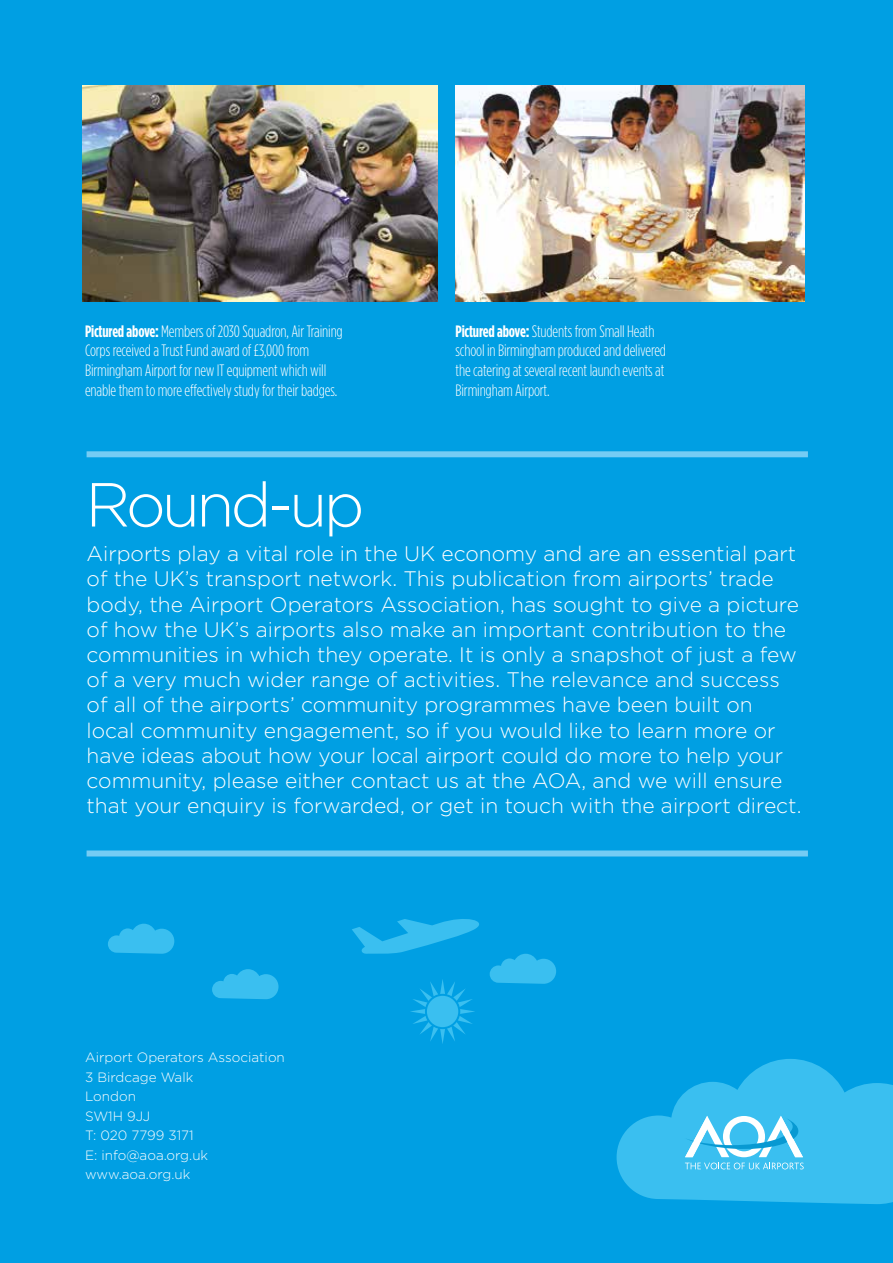
<style>
.page{position:relative;width:893px;height:1263px;background:#009fe3}
.page>*{position:absolute;margin:0;border:0;box-sizing:border-box;transform-origin:0 0}
.t1{font:300 61.95px "Gotham";letter-spacing:-.06em;color:#fff}
.t2{font:300 21px/25.2px "Gotham";color:#fff}
.t3{font:300 16.5px/19.8px "Gotham Condensed";letter-spacing:-.01em;color:#fff}
.t4{font:300 13.5px/19.5px "Gotham";color:#fff}
.s1{font-weight:700}
</style>
<div class="page">
<svg style="left:616px;top:1059px;width:277px;height:145px"></svg>
<svg style="left:352px;top:919px;width:204px;height:125px"></svg>
<svg style="left:212px;top:969px;width:67px;height:30px"></svg>
<svg style="left:108px;top:924px;width:66px;height:30px"></svg>
<img style="left:455px;top:85px;width:350px;height:216px">
<img style="left:83px;top:85px;width:354px;height:216px">
<div style="left:87px;top:451px;width:721px;height:6px;background:#75ccf4"></div>
<div style="left:87px;top:850px;width:721px;height:6px;background:#75ccf4"></div>
<p class="t3" style="left:85px;top:321px;width:259px"><span class="s1">Pictured above:</span> Members of 2030 Squadron, Air Training Corps received a Trust Fund award of £3,000 from Birmingham Airport for new IT equipment which will enable them to more effectively study for their badges.</p>
<p class="t3" style="left:455px;top:321px;width:212px"><span class="s1">Pictured above:</span> Students from Small Heath school in Birmingham produced and delivered the catering at several recent launch events at Birmingham Airport.</p>
<h1 class="t1" style="left:85px;top:471px;width:281px">Round-up</h1>
<p class="t2" style="left:87px;top:541px;width:716px">Airports play a vital role in the UK economy and are an essential part of the UK’s transport network. This publication from airports’ trade body, the Airport Operators Association, has sought to give a picture of how the UK’s airports also make an important contribution to the communities in which they operate. It is only a snapshot of just a few of a very much wider range of activities. The relevance and success of all of the airports’ community programmes have been built on local community engagement, so if you would like to learn more or have ideas about how your local airport could do more to help your community, please either contact us at the AOA, and we will ensure that your enquiry is forwarded, or get in touch with the airport direct.</p>
<p class="t4" style="left:85px;top:1048px;width:201px">Airport Operators Association<br>3 Birdcage Walk<br>London<br>SW1H 9JJ<br>T: 020 7799 3171<br>E: info@aoa.org.uk www.aoa.org.uk</p>
</div>
